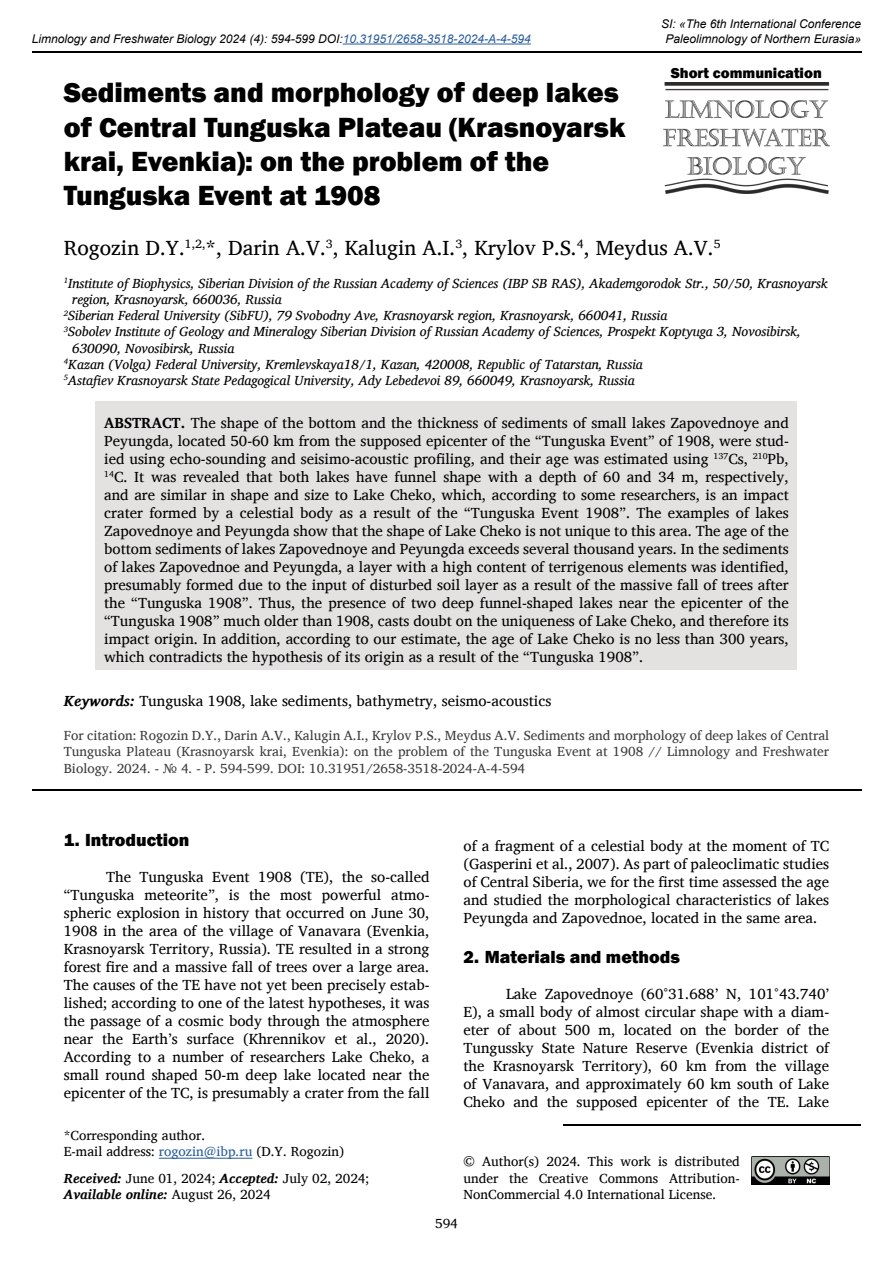
<style>
.page{position:relative;width:893px;height:1263px;background:#fff}
.page>*{position:absolute;margin:0;border:0;box-sizing:border-box;transform-origin:0 0}
.t1{font:800 28.5px/34.2px "Franklin Gothic";color:#000}
.t2{font:21px "Charis SIL";color:#000}
.t3{font:800 18px "Franklin Gothic";color:#000}
.t4{font:15px/18px "Charis SIL";color:#000;text-align:justify}
.t5{font:800 15px "Franklin Gothic";color:#000}
.t6{font:italic 13.5px "Charis SIL";color:#000}
.t7{font:13.5px/16.2px "Charis SIL";color:#3c3c3b;text-align:justify}
.t8{font:13.5px/16.2px "Charis SIL";color:#000}
.t9{font:italic 12px/14.4px "Arial";color:#000;text-align:center}
.s1{color:#275b9b}
.s2{font-weight:700}
.s3{font-weight:700;font-style:italic}
</style>
<div class="page">
<hr style="left:32px;top:51px;width:829px;height:2px;background:#000">
<hr style="left:563px;top:1124px;width:298px;height:1px;background:#000">
<img style="left:663px;top:82px;width:166px;height:112px">
<img style="left:751px;top:1157px;width:78px;height:27px">
<hr style="left:343px;top:44px;width:188px;height:1px;background:#275b9b">
<div style="left:96px;top:401px;width:701px;height:269px;background:#e3e2e1"></div>
<hr style="left:159px;top:1158px;width:93px;height:1px;background:#275b9b">
<hr style="left:32px;top:789px;width:829px;height:1px;background:#000">
<p class="t9" style="left:32px;top:32px;width:500px">Limnology and Freshwater Biology 2024 (4): 594-599 DOI:<span class="s1">10.31951/2658-3518-2024-A-4-594</span></p>
<p class="t9" style="left:661px;top:17px;width:201px">SI: «The 6th International Conference<br>Paleolimnology of Northern Eurasia»</p>
<p class="t5" style="left:671px;top:63px;width:153px">Short communication</p>
<h1 class="t1" style="left:64px;top:76px;width:563px">Sediments and morphology of deep lakes of Central Tunguska Plateau (Krasnoyarsk krai, Evenkia): on the problem of the Tunguska Event at 1908</h1>
<h2 class="t2" style="left:64px;top:236px;width:658px">Rogozin D.Y.<sup>1,2,</sup>*, Darin A.V.<sup>3</sup>, Kalugin A.I.<sup>3</sup>, Krylov P.S.<sup>4</sup>, Meydus A.V.<sup>5</sup></h2>
<p class="t6" style="left:64px;top:275px;width:766px"><sup>1</sup>Institute of Biophysics, Siberian Division of the Russian Academy of Sciences (IBP SB RAS), Akademgorodok Str., 50/50, Krasnoyarsk</p>
<p class="t6" style="left:72px;top:291px;width:211px">region, Krasnoyarsk, 660036, Russia</p>
<p class="t6" style="left:64px;top:308px;width:605px"><sup>2</sup>Siberian Federal University (SibFU), 79 Svobodny Ave, Krasnoyarsk region, Krasnoyarsk, 660041, Russia</p>
<p class="t6" style="left:64px;top:324px;width:739px"><sup>3</sup>Sobolev Institute of Geology and Mineralogy Siberian Division of Russian Academy of Sciences, Prospekt Koptyuga 3, Novosibirsk,</p>
<p class="t6" style="left:72px;top:340px;width:164px">630090, Novosibirsk, Russia</p>
<p class="t6" style="left:64px;top:356px;width:581px"><sup>4</sup>Kazan (Volga) Federal University, Kremlevskaya18/1, Kazan, 420008, Republic of Tatarstan, Russia</p>
<p class="t6" style="left:64px;top:372px;width:572px"><sup>5</sup>Astafiev Krasnoyarsk State Pedagogical University, Ady Lebedevoi 89, 660049, Krasnoyarsk, Russia</p>
<p class="t4" style="left:104px;top:413px;width:686px"><span class="s2">ABSTRACT.</span> The shape of the bottom and the thickness of sediments of small lakes Zapovednoye and Peyungda, located 50-60 km from the supposed epicenter of the “Tunguska Event” of 1908, were stud&shy;ied using echo-sounding and seisimo-acoustic profiling, and their age was estimated using <sup>137</sup>Cs, <sup>210</sup>Pb, <sup>14</sup>C. It was revealed that both lakes have funnel shape with a depth of 60 and 34 m, respectively, and are similar in shape and size to Lake Cheko, which, according to some researchers, is an impact crater formed by a celestial body as a result of the “Tunguska Event 1908”. The examples of lakes Zapovednoye and Peyungda show that the shape of Lake Cheko is not unique to this area. The age of the bottom sediments of lakes Zapovednoye and Peyungda exceeds several thousand years. In the sediments of lakes Zapovednoe and Peyungda, a layer with a high content of terrigenous elements was identified, presumably formed due to the input of disturbed soil layer as a result of the massive fall of trees after the “Tunguska 1908”. Thus, the presence of two deep funnel-shaped lakes near the epicenter of the “Tunguska 1908” much older than 1908, casts doubt on the uniqueness of Lake Cheko, and therefore its impact origin. In addition, according to our estimate, the age of Lake Cheko is no less than 300 years, which contradicts the hypothesis of its origin as a result of the “Tunguska 1908”.</p>
<p class="t4" style="left:64px;top:692px;width:489px"><span class="s3">Keywords:</span> Tunguska 1908, lake sediments, bathymetry, seismo-acoustics</p>
<p class="t7" style="left:64px;top:727px;width:767px">For citation: Rogozin D.Y., Darin A.V., Kalugin A.I., Krylov P.S., Meydus A.V. Sediments and morphology of deep lakes of Central Tunguska Plateau (Krasnoyarsk krai, Evenkia): on the problem of the Tunguska Event at 1908 // Limnology and Freshwater Biology. 2024. - № 4. - P. 594-599. DOI: 10.31951/2658-3518-2024-A-4-594</p>
<p class="t3" style="left:64px;top:828px;width:127px">1. Introduction</p>
<p class="t4" style="left:64px;top:867px;width:367px;text-indent:43px">The Tunguska Event 1908 (TE), the so-called “Tunguska meteorite”, is the most powerful atmo&shy;spheric explosion in history that occurred on June 30, 1908 in the area of the village of Vanavara (Evenkia, Krasnoyarsk Territory, Russia). TE resulted in a strong forest fire and a massive fall of trees over a large area.<br>The causes of the TE have not yet been precisely estab&shy;lished; according to one of the latest hypotheses, it was the passage of a cosmic body through the atmosphere near the Earth’s surface (Khrennikov et al., 2020).<br>According to a number of researchers Lake Cheko, a small round shaped 50-m deep lake located near the epicenter of the TC, is presumably a crater from the fall</p>
<p class="t8" style="left:64px;top:1127px;width:282px">*Corresponding author.<br>E-mail address: <span class="s1">rogozin@ibp.ru</span> (D.Y. Rogozin)</p>
<p class="t8" style="left:64px;top:1170px;width:307px"><span class="s3">Received:</span> June 01, 2024; <span class="s3">Accepted:</span> July 02, 2024;<br><span class="s3">Available online:</span> August 26, 2024</p>
<p class="t4" style="left:463px;top:837px;width:367px">of a fragment of a celestial body at the moment of TC (Gasperini et al., 2007). As part of paleoclimatic studies of Central Siberia, we for the first time assessed the age and studied the morphological characteristics of lakes Peyungda and Zapovednoe, located in the same area.</p>
<p class="t3" style="left:463px;top:945px;width:218px">2. Materials and methods</p>
<p class="t4" style="left:463px;top:984px;width:367px;text-indent:43px">Lake Zapovednoye (60°31.688’ N, 101°43.740’ E), a small body of almost circular shape with a diam&shy;eter of about 500 m, located on the border of the Tungussky State Nature Reserve (Evenkia district of the Krasnoyarsk Territory), 60 km from the village of Vanavara, and approximately 60 km south of Lake Cheko and the supposed epicenter of the TE. Lake</p>
<p class="t8" style="left:463px;top:1154px;width:278px;text-align:justify">© Author(s) 2024. This work is distributed under the Creative Commons Attribution-NonCommercial 4.0 International License.</p>
<p class="t8" style="left:435px;top:1215px;width:24px">594</p>
</div>
